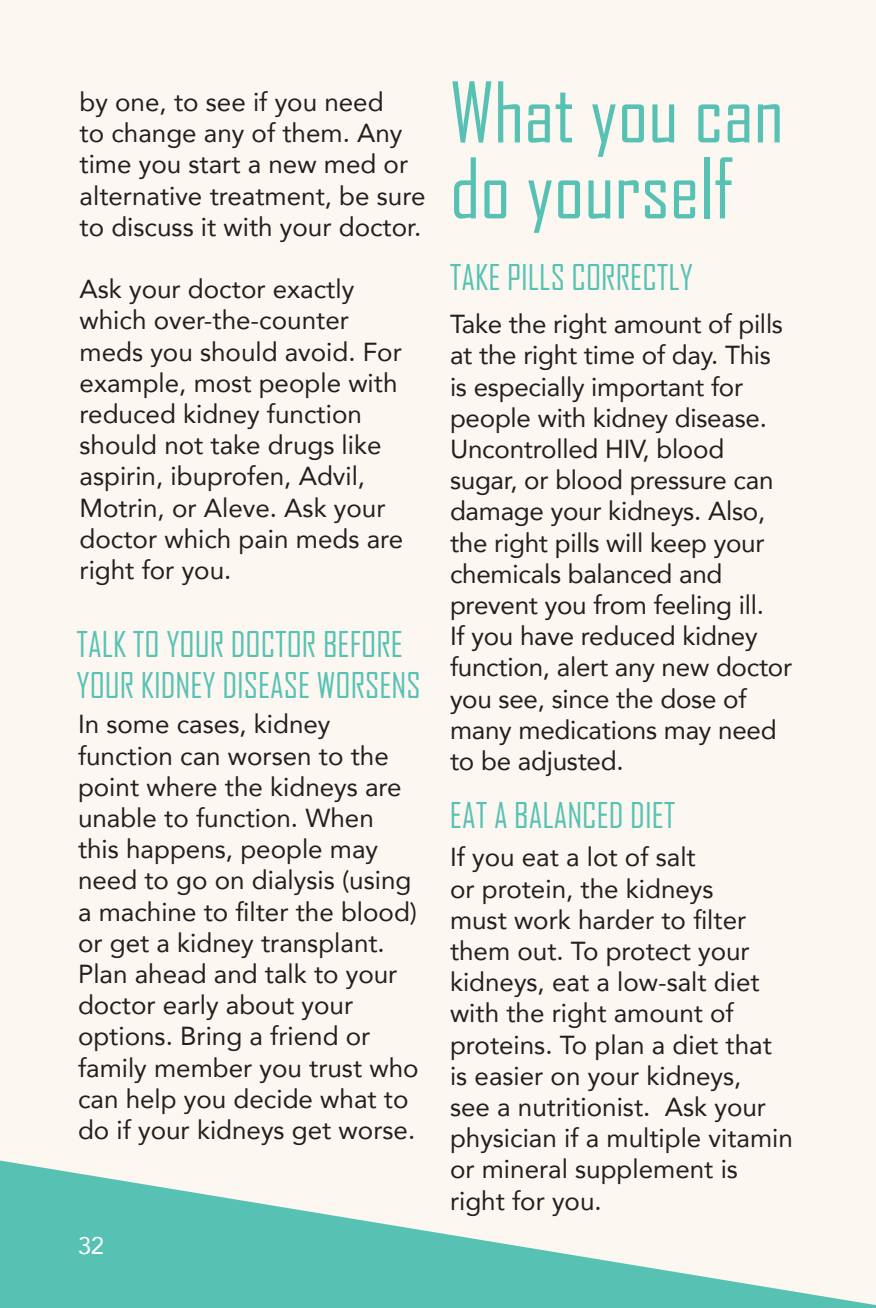
<style>
.page{position:relative;width:876px;height:1308px;background:#fff}
.page>*{position:absolute;margin:0;border:0;box-sizing:border-box;transform-origin:0 0}
.t1{font:80px "Agency FB";color:#57c2b3}
.t2{font:34px/40.8px "Agency FB";color:#57c2b3}
.t3{font:26px/31.2px "Avenir";color:#231f20}
.Text_A{font:24px "Avenir";color:#fff}
</style>
<div class="page">
<div style="left:0;top:0;width:876px;height:1159px;background:#fcf7f1"></div>
<svg style="left:0;top:1159px;width:876px;height:149px;fill:#57c2b3"></svg>
<svg style="left:0;top:0;width:7px;height:7px"></svg>
<svg style="left:0;top:1301px;width:7px;height:7px"></svg>
<svg style="left:869px;top:0;width:7px;height:7px"></svg>
<svg style="left:869px;top:1301px;width:7px;height:7px"></svg>
<p class="t3" style="left:80px;top:86px;width:347px">by one, to see if you need<br>to change any of them. Any time you start a new med or alternative treatment, be sure to discuss it with your doctor.</p>
<p class="t3" style="left:80px;top:273px;width:325px">Ask your doctor exactly which over-the-counter meds you should avoid. For example, most people with reduced kidney function should not take drugs like aspirin, ibuprofen, Advil,<br>Motrin, or Aleve. Ask your doctor which pain meds are right for you.</p>
<p class="t2" style="left:76px;top:623px;width:346px">TALK TO YOUR DOCTOR BEFORE<br>YOUR KIDNEY DISEASE WORSENS</p>
<p class="t3" style="left:78px;top:708px;width:342px">In some cases, kidney function can worsen to the point where the kidneys are unable to function. When this happens, people may need to go on dialysis (using a machine to filter the blood) or get a kidney transplant.<br>Plan ahead and talk to your doctor early about your options. Bring a friend or family member you trust who can help you decide what to do if your kidneys get worse.</p>
<p class="Text_A" style="left:78px;top:1226px;width:28px">32</p>
<p class="t1" style="left:450px;top:64px;width:335px">What you can</p>
<p class="t1" style="left:450px;top:140px;width:284px">do yourself</p>
<p class="t2" style="left:450px;top:256px;width:245px">TAKE PILLS CORRECTLY</p>
<p class="t3" style="left:450px;top:308px;width:344px">Take the right amount of pills at the right time of day. This is especially important for people with kidney disease.<br>Uncontrolled HIV, blood sugar, or blood pressure can damage your kidneys. Also, the right pills will keep your chemicals balanced and prevent you from feeling ill.<br>If you have reduced kidney function, alert any new doctor you see, since the dose of many medications may need to be adjusted.</p>
<p class="t2" style="left:450px;top:795px;width:227px">EAT A BALANCED DIET</p>
<p class="t3" style="left:450px;top:841px;width:344px">If you eat a lot of salt<br>or protein, the kidneys<br>must work harder to filter them out. To protect your kidneys, eat a low-salt diet with the right amount of proteins. To plan a diet that is easier on your kidneys,<br>see a nutritionist. Ask your physician if a multiple vitamin or mineral supplement is right for you.</p>
</div>
